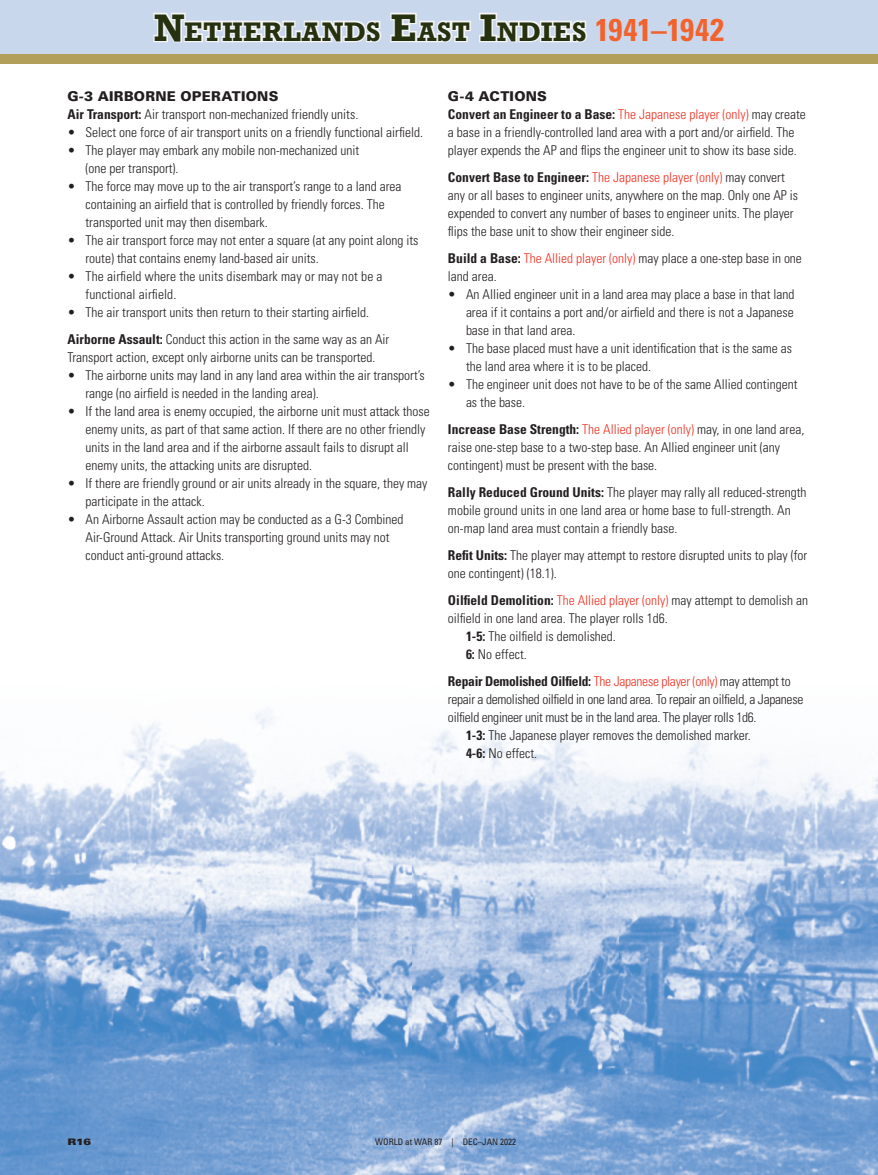
<style>
.page{position:relative;width:878px;height:1175px;background:#fff}
.page>*{position:absolute;margin:0;border:0;box-sizing:border-box;transform-origin:0 0}
.t1{font:700 25.2px "Rockwell";letter-spacing:.03em;color:#26310f}
.t2{font:300 condensed 13.5px/18px "Univers";color:#231f20}
.t3{font:300 condensed 13.5px "Univers";letter-spacing:-.02em;color:#231f20}
.t4{font:700 condensed 13.5px "Univers";letter-spacing:-.02em;color:#231f20}
.t5{font:condensed 9px "Univers";color:#231f20}
.t6{font:900 expanded 9px "Univers";color:#231f20}
.s1{font-size:36px;color:#f5f5f6}
.s2{color:#f5f5f6}
.s3{font-family:"Univers";font-stretch:condensed;font-size:31.5px;color:#f2622c}
.s4{font-weight:900;font-stretch:normal}
.s5{font-weight:700}
.s6{color:#ef3122}
.s7{font-weight:300;color:#ef3122}
.s8{font-weight:300}
</style>
<div class="page">
<img style="left:0;top:709px;width:878px;height:465px">
<div style="left:0;top:0;width:878px;height:54px;background:#c9d7ed"></div>
<div style="left:0;top:54px;width:878px;height:9px;background:#b19f5a"></div>
<h1 class="t1" style="left:154px;top:15px;width:571px"><span class="s1">N</span>ETHERLANDS <span class="s1">E</span><span class="s2">AST</span> <span class="s1">I</span><span class="s2">NDIES</span> <span class="s3">1941–1942</span></h1>
<p class="t2" style="left:68px;top:87px;width:292px"><span class="s4">G-3 AIRBORNE OPERATIONS<br></span><span class="s5">Air Transport:</span> Air transport non-mechanized friendly units.</p>
<p class="t2" style="left:68px;top:123px;width:357px">• Select one force of air transport units on a friendly functional airfield.</p>
<p class="t2" style="left:85px;top:141px;width:275px;text-indent:-18px">• The player may embark any mobile non-mechanized unit (one per transport).</p>
<p class="t2" style="left:85px;top:177px;width:317px;text-indent:-18px">• The force may move up to the air transport’s range to a land area containing an airfield that is controlled by friendly forces. The transported unit may then disembark.</p>
<p class="t2" style="left:85px;top:231px;width:334px;text-indent:-18px">• The air transport force may not enter a square (at any point along its route) that contains enemy land-based air units.</p>
<p class="t2" style="left:85px;top:267px;width:298px;text-indent:-18px">• The airfield where the units disembark may or may not be a functional airfield.</p>
<p class="t2" style="left:68px;top:299px;width:323px;line-height:27px">• The air transport units then return to their starting airfield.<br><span class="s5">Airborne Assault:</span> Conduct this action in the same way as an Air</p>
<p class="t2" style="left:68px;top:348px;width:309px">Transport action, except only airborne units can be transported.</p>
<p class="t2" style="left:85px;top:366px;width:341px;text-indent:-18px">• The airborne units may land in any land area within the air transport’s range (no airfield is needed in the landing area).</p>
<p class="t2" style="left:85px;top:402px;width:346px;text-indent:-18px">• If the land area is e nemy occupied, the airborne unit must attack those enemy units, as part of that same action. If there are no other friendly units in the land area and if the airborne assault fails to disrupt all enemy units, the attacking units are disrupted.</p>
<p class="t2" style="left:85px;top:474px;width:343px;text-indent:-18px">• If there are friendly ground or air units already in the square, they may participate in the attack.</p>
<p class="t2" style="left:85px;top:510px;width:319px;text-indent:-18px">• An Airborne Assault action may be conducted as a G-3 Combined<br>Air-Ground Attack. Air Units transporting ground units may not conduct anti-ground attacks.</p>
<p class="t2" style="left:448px;top:87px;width:359px"><span class="s4">G-4 ACTIONS<br></span><span class="s5">Convert an Engineer to a Base:</span> <span class="s6">The Japanese player (only)</span> may create a base in a friendly-controlled land area with a port and/or airfield. The player expends the AP and flips the engineer unit to show its base side.</p>
<p class="t2" style="left:448px;top:168px;width:352px"><span class="s5">Convert Base to Engineer:</span> <span class="s6">The Japanese player (only)</span> may convert any or all bases to engineer units, anywhere on the map. Only one AP is expended to convert any number of bases to engineer units. The player flips the base unit to show their engineer side.</p>
<p class="t2" style="left:448px;top:249px;width:355px"><span class="s5">Build a Base:</span> <span class="s6">The Allied player (only)</span> may place a one-step base in one land area.</p>
<p class="t2" style="left:466px;top:285px;width:330px;text-align:justify;text-indent:-18px">• An Allied engineer unit in a land area may place a base in that land area if it contains a port and/or airfield and there is not a Japanese base in that land area.</p>
<p class="t2" style="left:466px;top:339px;width:328px;text-indent:-18px">• The base placed must have a unit identification that is the same as the land area where it is to be placed.</p>
<p class="t2" style="left:466px;top:375px;width:333px;text-indent:-18px">• The engineer unit does not have to be of the same Allied contingent as the base.</p>
<p class="t2" style="left:448px;top:420px;width:358px"><span class="s5">Increase Base Strength:</span> <span class="s6">The Allied player (only)</span> may, in one land area, raise one-step base to a two-step base. An Allied engineer unit (any contingent) must be present with the base.</p>
<p class="t2" style="left:448px;top:483px;width:360px"><span class="s5">Rally Reduced Ground Units:</span> The player may rally all reduced-strength mobile ground units in one land area or home base to full-strength. An on-map land area must contain a friendly base.</p>
<p class="t2" style="left:448px;top:546px;width:361px"><span class="s5">Refit Units:</span> The player may attempt to restore disrupted units to play (for one contingent) (18.1).</p>
<p class="t2" style="left:448px;top:591px;width:361px"><span class="s5">Oilfield Demolition:</span> <span class="s6">The Allied player (only)</span> may attempt to demolish an</p>
<p class="t2" style="left:448px;top:609px;width:221px">oilfield in one land area. The player rolls 1d6.</p>
<p class="t2" style="left:466px;top:627px;width:151px"><span class="s5">1-5:</span> The oilfield is demolished.</p>
<p class="t2" style="left:466px;top:645px;width:62px"><span class="s5">6:</span> No effect.</p>
<p class="t4" style="left:448px;top:673px;width:344px">Repair Demolished Oilfield: <span class="s7">The Japanese player (only)</span> <span class="s8">may attempt to</span></p>
<p class="t3" style="left:448px;top:691px;width:357px">repair a demolished oilfield in one land area. To repair an oilfield, a Japanese</p>
<p class="t3" style="left:448px;top:709px;width:310px">oilfield engineer unit must be in the land area. The player rolls 1d6.</p>
<p class="t2" style="left:466px;top:726px;width:286px"><span class="s5">1-3:</span> The Japanese player removes the demolished marker.</p>
<p class="t2" style="left:466px;top:744px;width:73px"><span class="s5">4-6:</span> No effect.</p>
<p class="t6" style="left:68px;top:1136px;width:25px">R16</p>
<p class="t5" style="left:375px;top:1135px;width:142px">WORLD at WAR 87 | DEC–JAN 2022</p>
</div>
